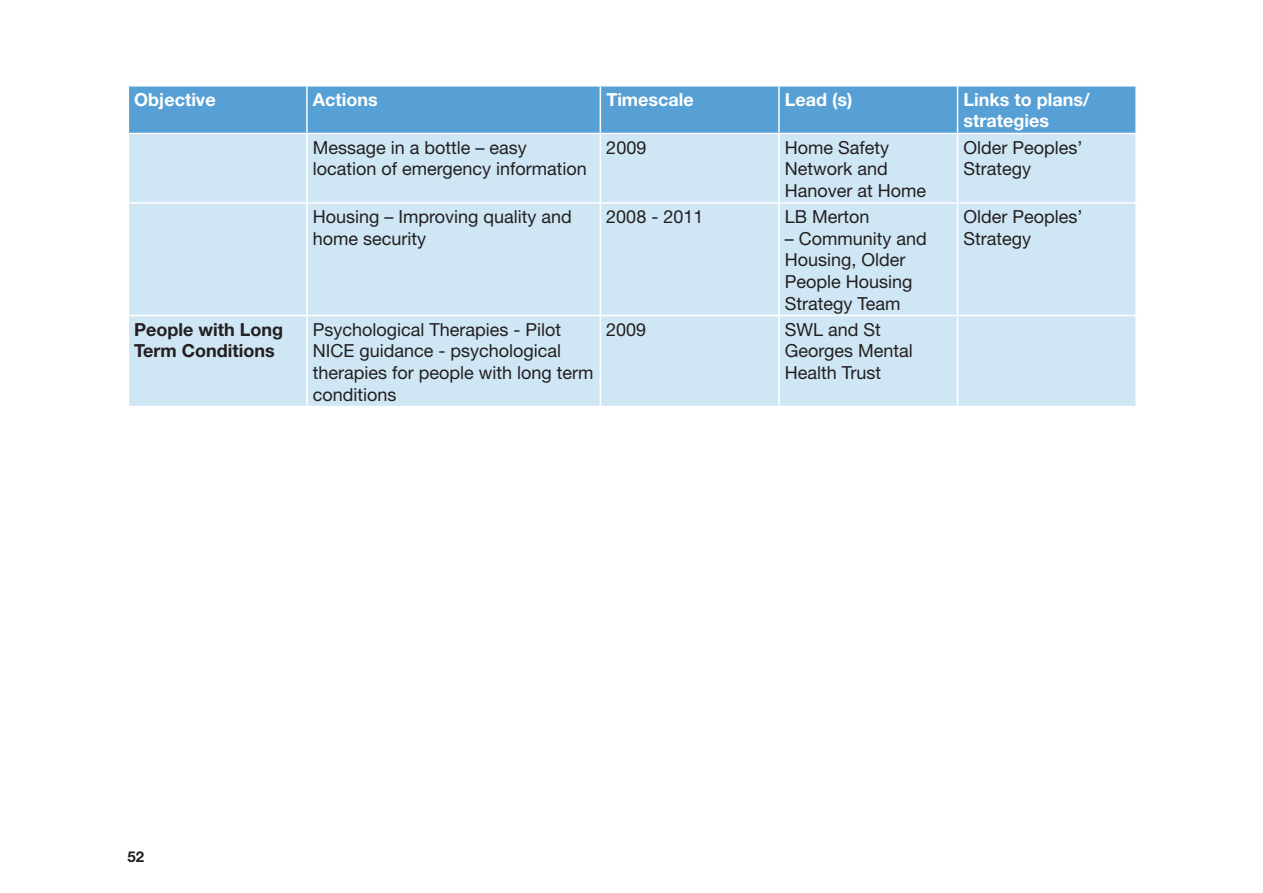
<style>
.page{position:relative;width:1263px;height:893px;background:#fff}
.page>*{position:absolute;margin:0;border:0;box-sizing:border-box;transform-origin:0 0}
.t1{font:18px/21.6px "Helvetica Neue";color:#231f20}
.t2{font:700 18px/21.6px "Helvetica Neue";color:#fff}
.t3{font:700 18px/21.6px "Helvetica Neue";color:#231f20}
.t4{font:700 15px "Helvetica Neue";color:#231f20}
</style>
<div class="page">
<div style="left:129px;top:87px;width:1006px;height:46px;background:#56a0d5"></div>
<div style="left:129px;top:134px;width:1006px;height:272px;background:#cfe6f4"></div>
<hr style="left:306px;top:87px;width:2px;height:46px;background:#fff">
<hr style="left:600px;top:87px;width:1px;height:46px;background:#fff">
<hr style="left:778px;top:87px;width:2px;height:46px;background:#fff">
<hr style="left:957px;top:87px;width:1px;height:46px;background:#fff">
<hr style="left:306px;top:134px;width:2px;height:68px;background:#fff">
<hr style="left:600px;top:134px;width:1px;height:68px;background:#fff">
<hr style="left:778px;top:134px;width:2px;height:68px;background:#fff">
<hr style="left:957px;top:134px;width:1px;height:68px;background:#fff">
<hr style="left:128px;top:202px;width:179px;height:2px;background:#fff">
<hr style="left:307px;top:202px;width:293px;height:2px;background:#fff">
<hr style="left:306px;top:204px;width:2px;height:111px;background:#fff">
<hr style="left:600px;top:202px;width:179px;height:2px;background:#fff">
<hr style="left:600px;top:204px;width:1px;height:111px;background:#fff">
<hr style="left:779px;top:202px;width:178px;height:2px;background:#fff">
<hr style="left:778px;top:204px;width:2px;height:111px;background:#fff">
<hr style="left:957px;top:202px;width:180px;height:2px;background:#fff">
<hr style="left:957px;top:204px;width:1px;height:111px;background:#fff">
<hr style="left:128px;top:315px;width:179px;height:1px;background:#fff">
<hr style="left:307px;top:315px;width:293px;height:1px;background:#fff">
<hr style="left:306px;top:316px;width:2px;height:90px;background:#fff">
<hr style="left:600px;top:315px;width:179px;height:1px;background:#fff">
<hr style="left:600px;top:316px;width:1px;height:90px;background:#fff">
<hr style="left:779px;top:315px;width:178px;height:1px;background:#fff">
<hr style="left:778px;top:316px;width:2px;height:90px;background:#fff">
<hr style="left:957px;top:315px;width:180px;height:1px;background:#fff">
<hr style="left:957px;top:316px;width:1px;height:90px;background:#fff">
<p class="t2" style="left:134px;top:88px;width:83px">Objective</p>
<p class="t2" style="left:313px;top:88px;width:66px">Actions</p>
<p class="t2" style="left:606px;top:88px;width:89px">Timescale</p>
<p class="t2" style="left:785px;top:88px;width:69px">Lead (s)</p>
<p class="t2" style="left:963px;top:88px;width:128px">Links to plans/ strategies</p>
<p class="t1" style="left:313px;top:136px;width:275px">Message in a bottle – easy location of emergency information</p>
<p class="t1" style="left:606px;top:136px;width:42px">2009</p>
<p class="t1" style="left:785px;top:136px;width:143px">Home Safety<br>Network and<br>Hanover at Home</p>
<p class="t1" style="left:963px;top:136px;width:121px">Older Peoples’<br>Strategy</p>
<p class="t1" style="left:313px;top:206px;width:261px">Housing – Improving quality and home security</p>
<p class="t1" style="left:606px;top:206px;width:99px">2008 - 2011</p>
<p class="t1" style="left:785px;top:206px;width:86px">LB Merton</p>
<p class="t1" style="left:963px;top:206px;width:121px">Older Peoples’<br>Strategy</p>
<p class="t1" style="left:785px;top:227px;width:144px">– Community and<br>Housing, Older<br>People Housing<br>Strategy Team</p>
<p class="t3" style="left:134px;top:318px;width:150px">People with Long<br>Term Conditions</p>
<p class="t1" style="left:313px;top:318px;width:282px">Psychological Therapies - Pilot<br>NICE guidance - psychological therapies for people with long term conditions</p>
<p class="t1" style="left:606px;top:318px;width:42px">2009</p>
<p class="t1" style="left:785px;top:318px;width:129px">SWL and St<br>Georges Mental<br>Health Trust</p>
<p class="t4" style="left:128px;top:847px;width:18px">52</p>
</div>
